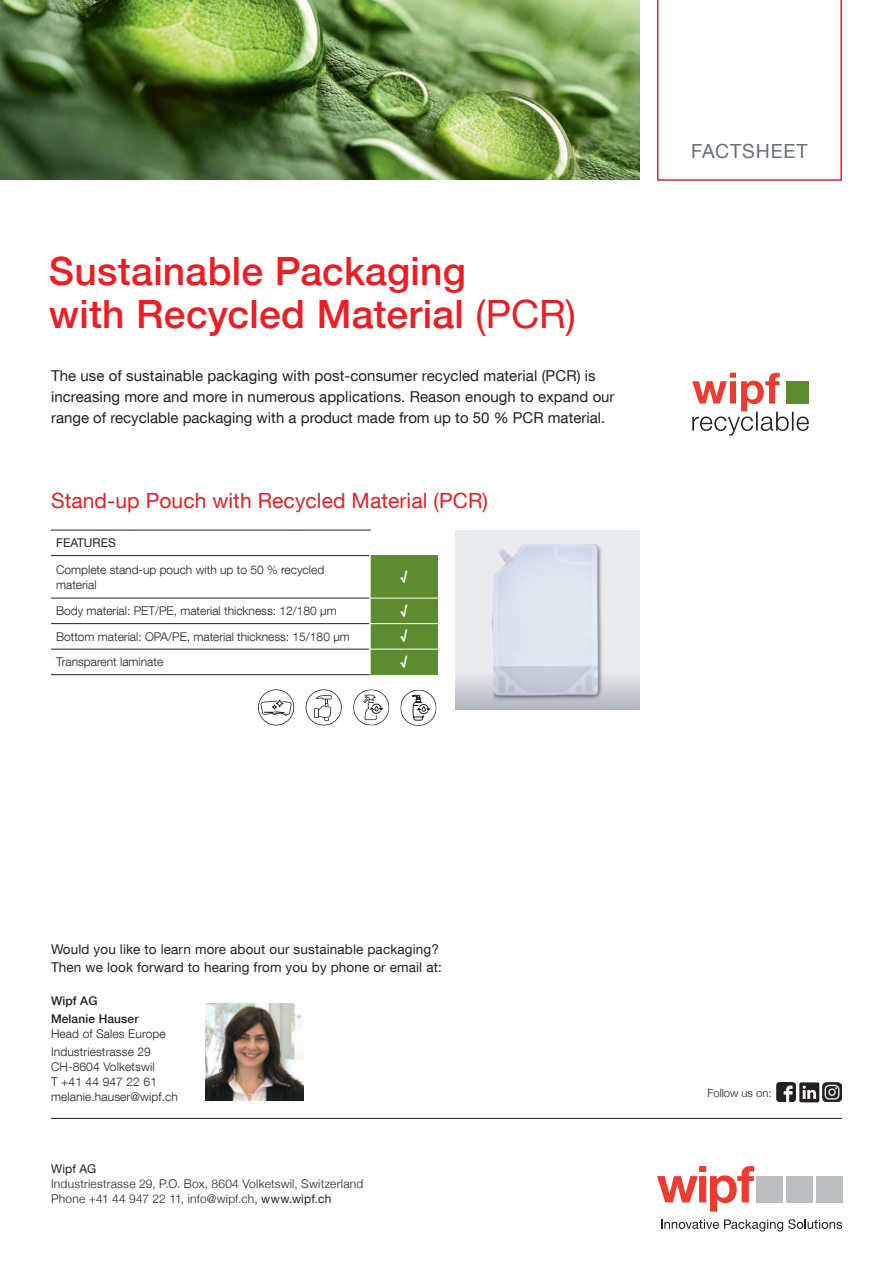
<style>
.page{position:relative;width:893px;height:1263px;background:#fff}
.page>*{position:absolute;margin:0;border:0;box-sizing:border-box;transform-origin:0 0}
.t1{font:500 39px/43.5px "Helvetica Neue";letter-spacing:.005em;color:#ee1d23}
.t2{font:21px "Helvetica Neue LT Com";letter-spacing:.005em;color:#ee1d23}
.t3{font:19.5px "Helvetica Neue";letter-spacing:.04em;color:#686f7b}
.t4{font:15px/21px "Helvetica Neue LT Com";letter-spacing:.005em;color:#231f20}
.t5{font:13.5px/18px "Helvetica Neue LT Com";letter-spacing:.01em;color:#231f20}
.t6{font:300 12px/15px "Helvetica Neue LT Com";color:#231f20}
.t7{font:300 12px/15px "Helvetica Neue";letter-spacing:.02em;color:#231f20}
.t8{font:500 12px/18px "Helvetica Neue LT Com";letter-spacing:.01em;color:#231f20}
.t9{font:12px "Helvetica Neue LT Com";color:#231f20}
.t10{font:12px "Helvetica Neue";letter-spacing:.015em;color:#231f20}
.t11{font:700 12px "Helvetica Neue LT Com";color:#fff}
.t12{font:300 11.25px "Helvetica Neue";color:#231f20}
.s1{font-weight:400}
</style>
<div class="page">
<img style="left:206px;top:1003px;width:97px;height:98px">
<svg style="left:657px;top:1166px;width:97px;height:46px"></svg>
<div style="left:756px;top:1176px;width:27px;height:26px;background:#bcbdc0"></div>
<div style="left:786px;top:1176px;width:26px;height:26px;background:#bcbdc0"></div>
<div style="left:816px;top:1176px;width:26px;height:26px;background:#bcbdc0"></div>
<svg style="left:661px;top:1219px;width:181px;height:12px"></svg>
<hr style="left:51px;top:1118px;width:791px;height:1px;background:#231f20">
<img style="left:776px;top:1083px;width:20px;height:18px">
<img style="left:799px;top:1082px;width:25px;height:21px">
<img style="left:823px;top:1083px;width:18px;height:18px">
<svg style="left:692px;top:373px;width:117px;height:63px"></svg>
<div style="left:787px;top:381px;width:22px;height:22px;background:#5c8c2f"></div>
<svg style="left:657px;top:0;width:185px;height:181px"></svg>
<img style="left:0;top:0;width:639px;height:180px">
<svg style="left:51px;top:556px;width:387px;height:118px"></svg>
<hr style="left:371px;top:598px;width:67px;height:1px;background:#fff">
<hr style="left:371px;top:623px;width:67px;height:1px;background:#fff">
<hr style="left:371px;top:649px;width:67px;height:1px;background:#fff">
<hr style="left:51px;top:555px;width:318px;height:1px;background:#231f20">
<hr style="left:51px;top:598px;width:318px;height:1px;background:#231f20">
<hr style="left:51px;top:623px;width:318px;height:1px;background:#231f20">
<hr style="left:51px;top:649px;width:318px;height:1px;background:#231f20">
<hr style="left:51px;top:674px;width:319px;height:1px;background:#231f20">
<hr style="left:369px;top:556px;width:2px;height:42px;background:#fff">
<hr style="left:369px;top:598px;width:2px;height:26px;background:#fff">
<hr style="left:369px;top:624px;width:2px;height:25px;background:#fff">
<hr style="left:369px;top:649px;width:2px;height:25px;background:#fff">
<hr style="left:51px;top:530px;width:320px;height:1px;background:#231f20">
<hr style="left:371px;top:555px;width:67px;height:1px;background:#5c8c2f">
<hr style="left:370px;top:674px;width:68px;height:1px;background:#5c8c2f">
<div style="left:455px;top:531px;width:185px;height:178px;background:#e9ebee"></div>
<div style="left:455px;top:671px;width:185px;height:38px;background:linear-gradient(to bottom,#e8eaed,#b3b7c0)"></div>
<img style="left:483px;top:544px;width:123px;height:158px">
<svg style="left:353px;top:689px;width:36px;height:36px"></svg>
<svg style="left:306px;top:689px;width:36px;height:36px"></svg>
<svg style="left:258px;top:689px;width:36px;height:36px"></svg>
<svg style="left:400px;top:690px;width:36px;height:36px"></svg>
<h1 class="t1" style="left:49px;top:246px;width:528px">Sustainable Packaging<br>with Recycled Material <span class="s1">(PCR)</span></h1>
<p class="t4" style="left:51px;top:364px;width:565px">The use of sustainable packaging with post-consumer recycled material (PCR) is increasing more and more in numerous applications. Reason enough to expand our range of recyclable packaging with a product made from up to 50 % PCR material.</p>
<h2 class="t2" style="left:51px;top:488px;width:438px">Stand-up Pouch with Recycled Material (PCR)</h2>
<p class="t9" style="left:56px;top:535px;width:61px">FEATURES</p>
<p class="t6" style="left:56px;top:562px;width:270px">Complete stand-up pouch with up to 50 % recycled material</p>
<p class="t11" style="left:401px;top:568px;width:8px">√</p>
<p class="t6" style="left:56px;top:603px;width:282px">Body material: PET/PE, material thickness: 12/180 µm</p>
<p class="t11" style="left:401px;top:602px;width:8px">√</p>
<p class="t6" style="left:56px;top:629px;width:295px">Bottom material: OPA/PE, material thickness: 15/180 µm</p>
<p class="t11" style="left:401px;top:627px;width:8px">√</p>
<p class="t6" style="left:56px;top:654px;width:109px">Transparent laminate</p>
<p class="t11" style="left:401px;top:653px;width:8px">√</p>
<h3 class="t3" style="left:691px;top:137px;width:118px">FACTSHEET</h3>
<p class="t5" style="left:51px;top:939px;width:392px">Would you like to learn more about our sustainable packaging?<br>Then we look forward to hearing from you by phone or email at:</p>
<p class="t8" style="left:51px;top:991px;width:89px">Wipf AG<br>Melanie Hauser</p>
<p class="t6" style="left:51px;top:1024px;width:116px;line-height:18px">Head of Sales Europe<br>Industriestrasse 29</p>
<p class="t6" style="left:51px;top:1059px;width:129px">CH-8604 Volketswil<br>T +41 44 947 22 61 melanie.hauser@wipf.ch</p>
<p class="t10" style="left:51px;top:1160px;width:47px">Wipf AG</p>
<p class="t7" style="left:51px;top:1175px;width:314px">Industriestrasse 29, P.O. Box, 8604 Volketswil, Switzerland<br>Phone +41 44 947 22 11, info@wipf.ch, <span class="s1">www.wipf.ch</span></p>
<p class="t12" style="left:707px;top:1083px;width:66px">Follow us on:</p>
</div>
